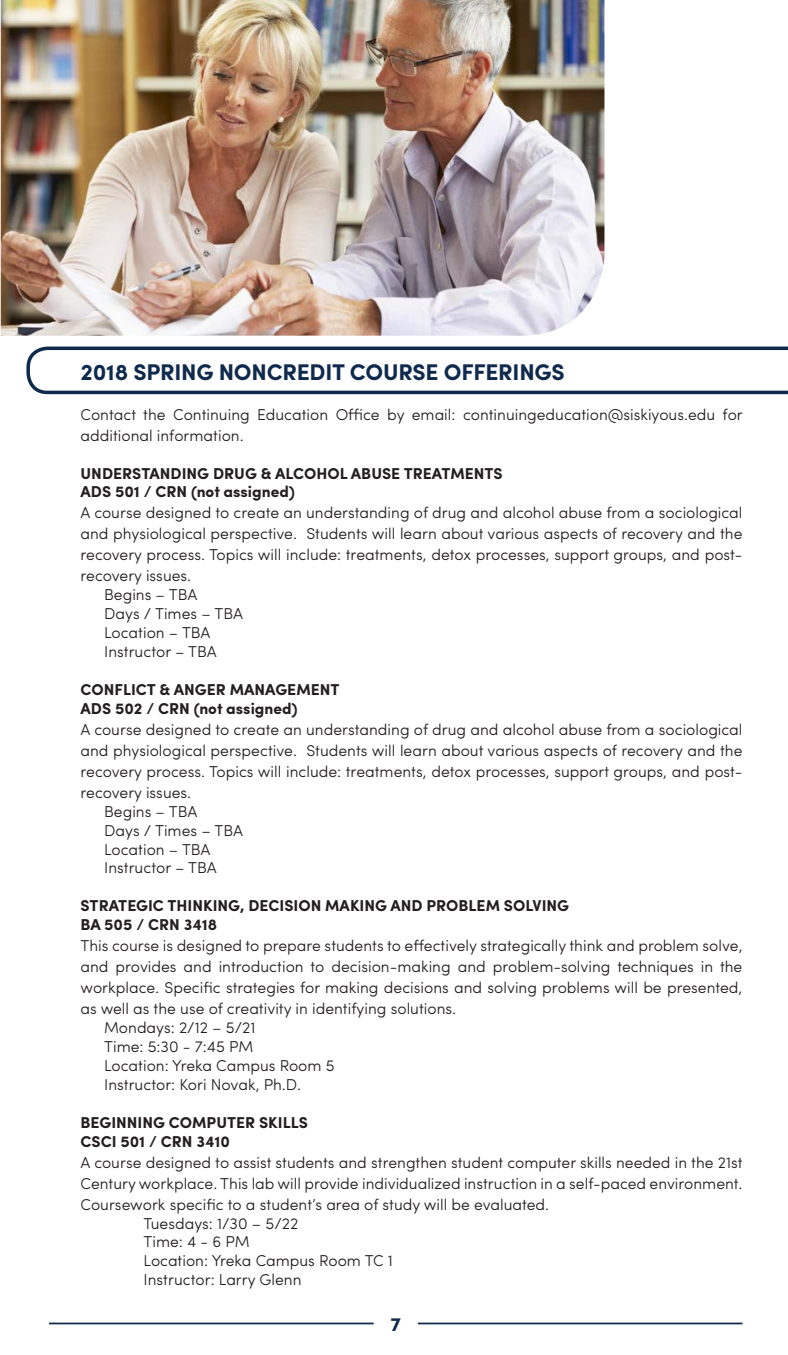
<style>
.page{position:relative;width:788px;height:1355px;background:#fff}
.page>*{position:absolute;margin:0;border:0;box-sizing:border-box;transform-origin:0 0}
.Headers{font:700 22.75px "Sofia Pro";letter-spacing:-.01em;color:#0f2a4d}
.t1{font:700 19.25px "Sofia Pro";color:#0f2a4d}
.body_copy{font:300 15.75px/21px "Sofia Pro";color:#231f20;text-align:justify}
.indented_text{font:300 15.75px "Sofia Pro";color:#231f20}
.secondary_header{font:700 15.75px "Sofia Pro";color:#231f20}
</style>
<div class="page">
<hr style="left:49px;top:1322px;width:324px;height:2px;background:#0f2a4d">
<hr style="left:418px;top:1322px;width:324px;height:2px;background:#0f2a4d">
<svg style="left:26px;top:346px;width:762px;height:48px"></svg>
<img style="left:1px;top:0;width:603px;height:336px">
<p class="Headers" style="left:80px;top:354px;width:485px">2018 SPRING NONCREDIT COURSE OFFERINGS</p>
<p class="body_copy" style="left:80px;top:403px;width:663px">Contact the Continuing Education Office by email: continuingeducation@siskiyous.edu for additional information.</p>
<p class="secondary_header" style="left:80px;top:461px;width:423px">UNDERSTANDING DRUG &amp; ALCOHOL ABUSE TREATMENTS</p>
<p class="secondary_header" style="left:80px;top:480px;width:216px">ADS 501 / CRN (not assigned)</p>
<p class="body_copy" style="left:80px;top:501px;width:663px">A course designed to create an understanding of drug and alcohol abuse from a sociological and physiological perspective. Students will learn about various aspects of recovery and the recovery process. Topics will include: treatments, detox processes, support groups, and post&shy;recovery issues.</p>
<p class="indented_text" style="left:104px;top:583px;width:95px">Begins – TBA</p>
<p class="indented_text" style="left:104px;top:602px;width:140px">Days / Times – TBA</p>
<p class="indented_text" style="left:104px;top:621px;width:108px">Location – TBA</p>
<p class="indented_text" style="left:104px;top:640px;width:114px">Instructor – TBA</p>
<p class="secondary_header" style="left:80px;top:677px;width:260px">CONFLICT &amp; ANGER MANAGEMENT</p>
<p class="secondary_header" style="left:80px;top:696px;width:218px">ADS 502 / CRN (not assigned)</p>
<p class="body_copy" style="left:80px;top:718px;width:663px">A course designed to create an understanding of drug and alcohol abuse from a sociological and physiological perspective. Students will learn about various aspects of recovery and the recovery process. Topics will include: treatments, detox processes, support groups, and post&shy;recovery issues.</p>
<p class="indented_text" style="left:104px;top:799px;width:95px">Begins – TBA</p>
<p class="indented_text" style="left:104px;top:818px;width:140px">Days / Times – TBA</p>
<p class="indented_text" style="left:104px;top:837px;width:108px">Location – TBA</p>
<p class="indented_text" style="left:104px;top:856px;width:114px">Instructor – TBA</p>
<p class="secondary_header" style="left:80px;top:893px;width:490px">STRATEGIC THINKING, DECISION MAKING AND PROBLEM SOLVING</p>
<p class="secondary_header" style="left:80px;top:912px;width:138px">BA 505 / CRN 3418</p>
<p class="body_copy" style="left:80px;top:934px;width:663px">This course is designed to prepare students to effectively strategically think and problem solve, and provides and introduction to decision-making and problem-solving techniques in the workplace. Specific strategies for making decisions and solving problems will be presented, as well as the use of creativity in identifying solutions.</p>
<p class="indented_text" style="left:104px;top:1016px;width:153px">Mondays: 2/12 – 5/21</p>
<p class="indented_text" style="left:104px;top:1035px;width:151px">Time: 5:30 - 7:45 PM</p>
<p class="indented_text" style="left:104px;top:1053px;width:232px">Location: Yreka Campus Room 5</p>
<p class="indented_text" style="left:104px;top:1072px;width:198px">Instructor: Kori Novak, Ph.D.</p>
<p class="secondary_header" style="left:80px;top:1110px;width:229px">BEGINNING COMPUTER SKILLS</p>
<p class="secondary_header" style="left:80px;top:1129px;width:151px">CSCI 501 / CRN 3410</p>
<p class="body_copy" style="left:80px;top:1150px;width:663px">A course designed to assist students and strengthen student computer skills needed in the 21st Century workplace. This lab will provide individualized instruction in a self-paced environment.<br>Coursework specific to a student’s area of study will be evaluated.</p>
<p class="indented_text" style="left:144px;top:1211px;width:156px">Tuesdays: 1/30 – 5/22</p>
<p class="indented_text" style="left:144px;top:1230px;width:108px">Time: 4 - 6 PM</p>
<p class="indented_text" style="left:144px;top:1249px;width:251px">Location: Yreka Campus Room TC 1</p>
<p class="indented_text" style="left:144px;top:1268px;width:159px">Instructor: Larry Glenn</p>
<p class="t1" style="left:390px;top:1309px;width:12px">7</p>
</div>
